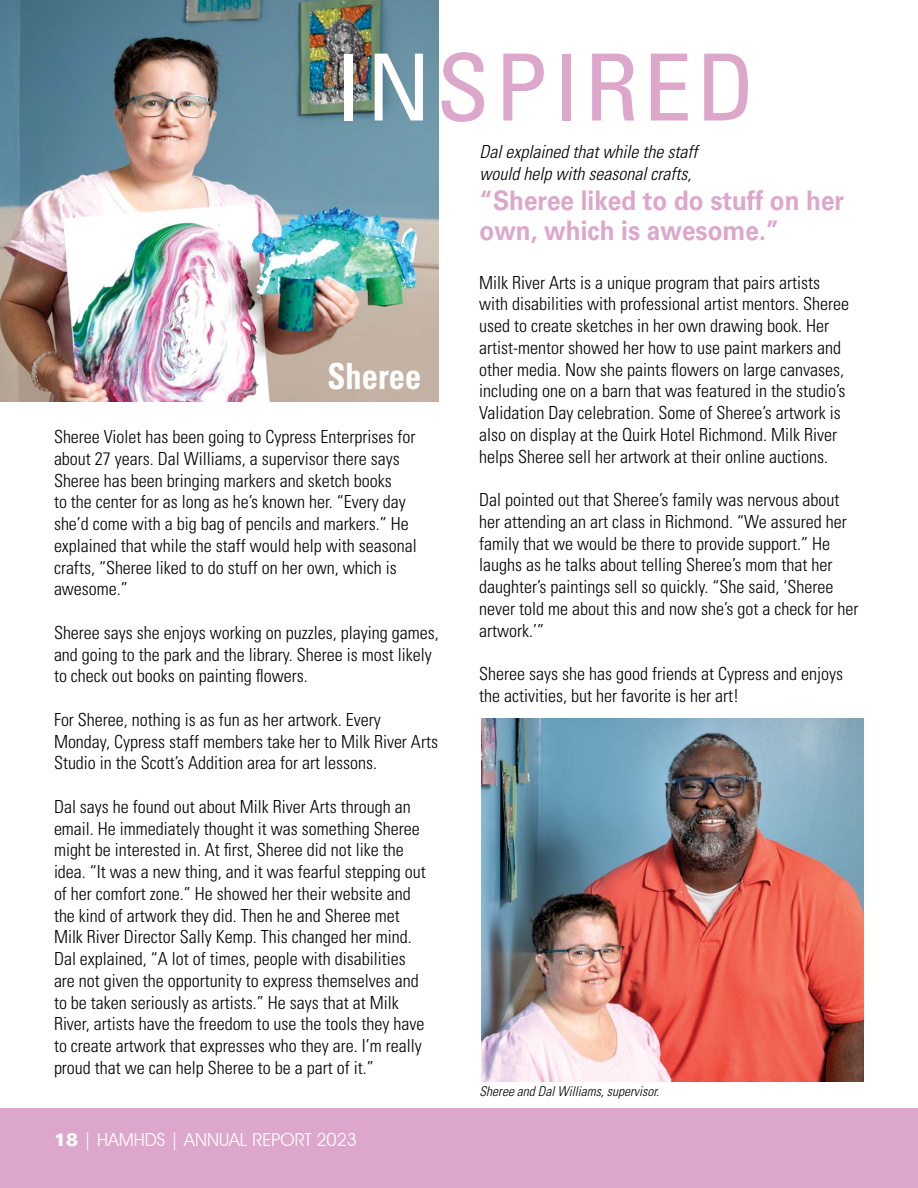
<style>
.page{position:relative;width:918px;height:1188px;background:#fff}
.page>*{position:absolute;margin:0;border:0;box-sizing:border-box;transform-origin:0 0}
.t1{font:condensed 92.7px "Univers";letter-spacing:.045em;color:#dda6cb;scale:1.05 1}
.t2{font:700 condensed 36px "Univers";color:#fff;scale:.9 1}
.t3{font:700 27px/30px "Univers";color:#dda6cb;scale:.9 1}
.t4{font:300 condensed 18px/21.8px "Univers";color:#000}
.t5{font:italic 300 condensed 18px "Univers";color:#000}
.t6{font:18px "Avant Garde IT Cby BT";color:#fff}
.t7{font:italic 300 condensed 13.5px "Univers";color:#000}
.s1{color:#fff}
.s2{font-family:"Univers";font-weight:900}
</style>
<div class="page">
<img style="left:482px;top:718px;width:382px;height:363px">
<div style="left:0;top:1108px;width:918px;height:80px;background:#dda6cb"></div>
<img style="left:0;top:0;width:438px;height:402px">
<p class="t1" style="left:335px;top:29px;width:402px"><span class="s1">IN</span>SPIRED</p>
<p class="t2" style="left:328px;top:354px;width:106px">Sheree</p>
<p class="t4" style="left:54px;top:426px;width:364px">Sheree Violet has been going to Cypress Enterprises for about 27 years. Dal Williams, a supervisor there says Sheree has been bringing markers and sketch books<br>to the center for as long as he’s known her. “Every day she’d come with a big bag of pencils and markers.” He explained that while the staff would help with seasonal crafts, “Sheree liked to do stuff on her own, which is awesome.”</p>
<p class="t4" style="left:54px;top:622px;width:386px">Sheree says she enjoys working on puzzles, playing games, and going to the park and the library. Sheree is most likely to check out books on painting flowers.</p>
<p class="t4" style="left:54px;top:709px;width:386px">For Sheree, nothing is as fun as her artwork. Every<br>Monday, Cypress staff members take her to Milk River Arts<br>Studio in the Scott’s Addition area for art lessons.</p>
<p class="t4" style="left:54px;top:796px;width:373px">Dal says he found out about Milk River Arts through an email. He immediately thought it was something Sheree might be interested in. At first, Sheree did not like the idea. “It was a new thing, and it was fearful stepping out of her comfort zone.” He showed her their website and the kind of artwork they did. Then he and Sheree met Milk River Director Sally Kemp. This changed her mind.<br>Dal explained, “A lot of times, people with disabilities are not given the opportunity to express themselves and to be taken seriously as artists.” He says that at Milk River, artists have the freedom to use the tools they have to create artwork that expresses who they are. I’m really proud that we can help Sheree to be a part of it.”</p>
<p class="t6" style="left:54px;top:1129px;width:305px"><span class="s2">18</span> | HAMHDS | ANNUAL REPORT 2023</p>
<p class="t5" style="left:480px;top:141px;width:219px">Dal explained that while the staff</p>
<p class="t5" style="left:480px;top:163px;width:213px">would help with seasonal crafts,</p>
<p class="t3" style="left:480px;top:186px;width:407px">“Sheree liked to do stuff on her own, which is awesome.”</p>
<p class="t4" style="left:479px;top:271px;width:371px">Milk River Arts is a unique program that pairs artists with disabilities with professional artist mentors. Sheree used to create sketches in her own drawing book. Her artist-mentor showed her how to use paint markers and other media. Now she paints flowers on large canvases, including one on a barn that was featured in the studio’s Validation Day celebration. Some of Sheree’s artwork is also on display at the Quirk Hotel Richmond. Milk River helps Sheree sell her artwork at their online auctions.</p>
<p class="t4" style="left:479px;top:489px;width:381px">Dal pointed out that Sheree’s family was nervous about her attending an art class in Richmond. “We assured her family that we would be there to provide support.” He laughs as he talks about telling Sheree’s mom that her daughter’s paintings sell so quickly. “She said, ‘Sheree never told me about this and now she’s got a check for her artwork.’”</p>
<p class="t4" style="left:479px;top:663px;width:365px">Sheree says she has good friends at Cypress and enjoys the activities, but her favorite is her art!</p>
<p class="t7" style="left:480px;top:1083px;width:181px">Sheree and Dal Williams, supervisor.</p>
</div>
